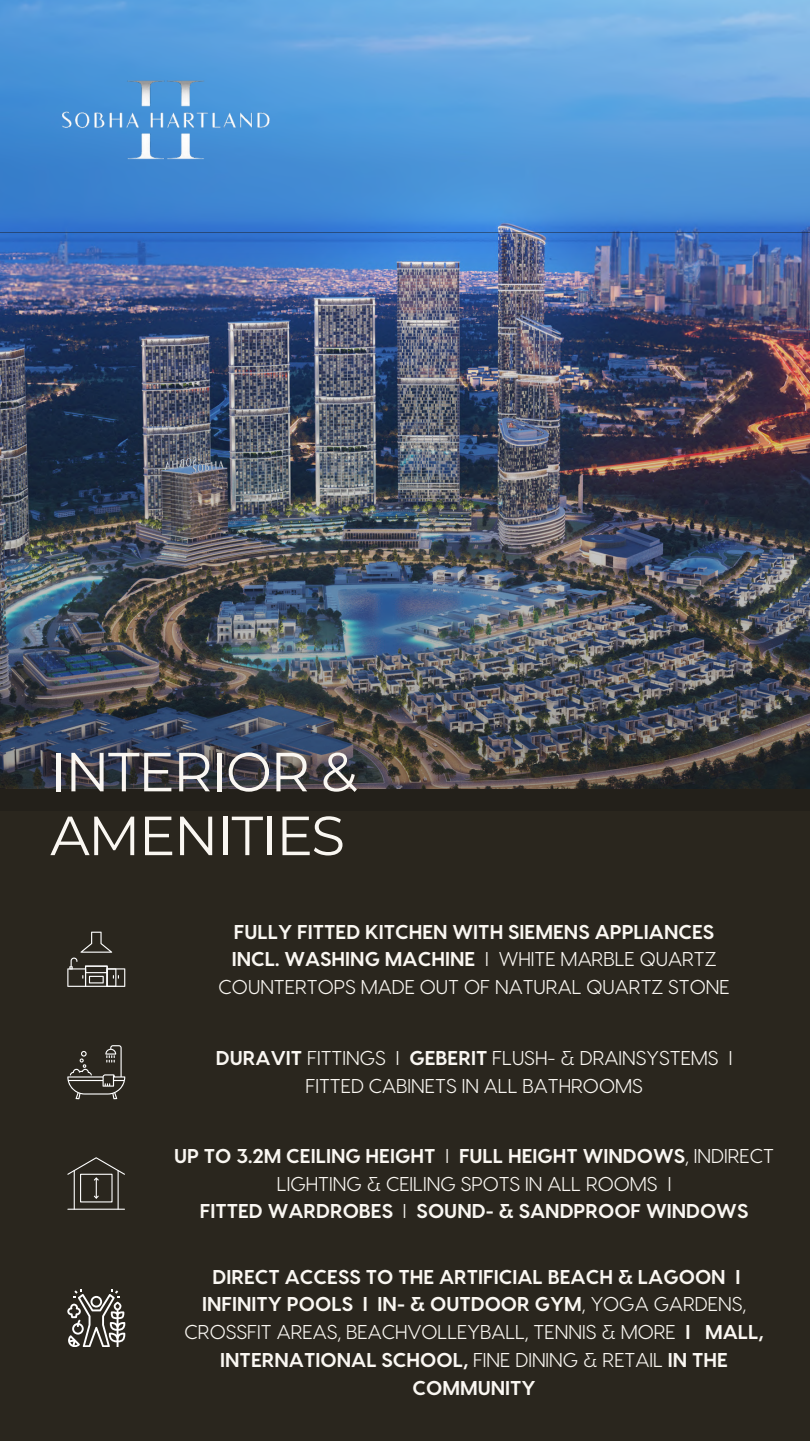
<style>
.page{position:relative;width:810px;height:1441px;background:#fff}
.page>*{position:absolute;margin:0;border:0;box-sizing:border-box;transform-origin:0 0}
.t1{font:55px/63.8px "Montserrat";letter-spacing:-.03em;color:#faf7f2}
.t2{font:700 20px/27.8px "Visby CF";color:#faf7f2;text-align:center}
.t3{font:20px/27.8px "Visby CF";color:#faf7f2;text-align:center}
.s1{font-weight:700}
.s2{font-weight:400}
</style>
<div class="page">
<div style="left:0;top:0;width:810px;height:1440px;background:#2a261e"></div>
<img style="left:399px;top:0;width:411px;height:233px">
<img style="left:0;top:0;width:399px;height:233px">
<hr style="left:68px;top:1208px;width:57px;height:1px;background:#fff">
<hr style="left:74px;top:1170px;width:1px;height:38px;background:#fff">
<hr style="left:118px;top:1170px;width:1px;height:38px;background:#fff">
<svg style="left:67px;top:1157px;width:58px;height:42px"></svg>
<svg style="left:67px;top:931px;width:58px;height:55px"></svg>
<svg style="left:67px;top:1045px;width:58px;height:53px"></svg>
<img style="left:0;top:233px;width:810px;height:556px">
<svg style="left:67px;top:1289px;width:58px;height:57px"></svg>
<p class="t1" style="left:50px;top:739px;width:309px">INTERIOR &amp;<br>AMENITIES</p>
<h1 class="t2" style="left:234px;top:916px;width:482px">FULLY FITTED KITCHEN WITH SIEMENS APPLIANCES</h1>
<p class="t3" style="left:219px;top:944px;width:513px"><span class="s1">INCL. WASHING MACHINE</span> I WHITE MARBLE QUARTZ<br>COUNTERTOPS MADE OUT OF NATURAL QUARTZ STONE</p>
<p class="t3" style="left:216px;top:1043px;width:518px"><span class="s1">DURAVIT</span> FITTINGS I <span class="s1">GEBERIT</span> FLUSH- &amp; DRAINSYSTEMS I</p>
<p class="t3" style="left:305px;top:1070px;width:339px">FITTED CABINETS IN ALL BATHROOMS</p>
<p class="t3" style="left:174px;top:1140px;width:602px"><span class="s1">UP TO 3.2M CEILING HEIGHT</span> I <span class="s1">FULL HEIGHT WINDOWS</span>, INDIRECT<br>LIGHTING &amp; CEILING SPOTS IN ALL ROOMS I</p>
<p class="t2" style="left:200px;top:1195px;width:550px">FITTED WARDROBES <span class="s2">I</span> SOUND- &amp; SANDPROOF WINDOWS</p>
<p class="t2" style="left:185px;top:1261px;width:581px">DIRECT ACCESS TO THE ARTIFICIAL BEACH &amp; LAGOON I INFINITY POOLS I IN- &amp; OUTDOOR GYM<span class="s2">, YOGA GARDENS, CROSSFIT AREAS, BEACHVOLLEYBALL, TENNIS &amp; MORE</span> I MALL, INTERNATIONAL SCHOOL, <span class="s2">FINE DINING &amp; RETAIL</span> IN THE COMMUNITY</p>
</div>
